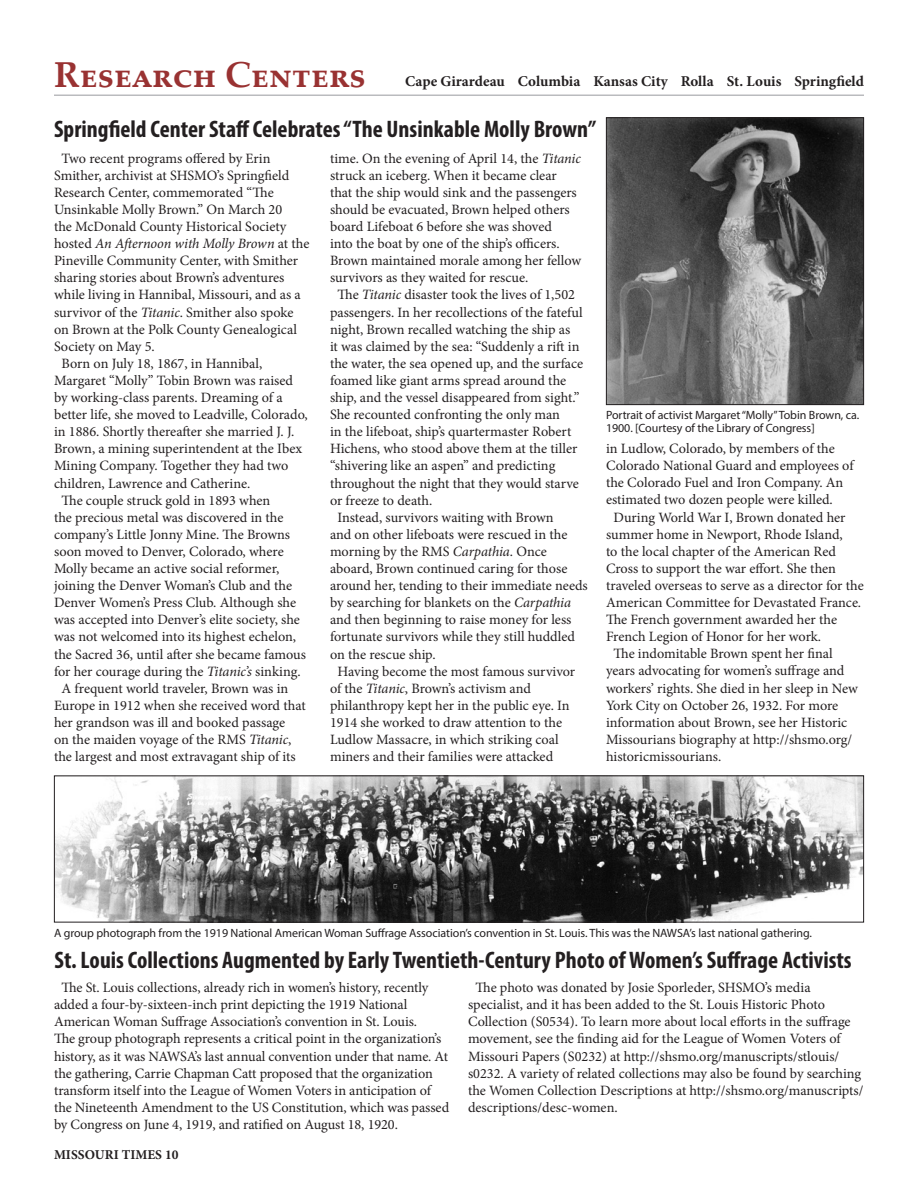
<style>
.page{position:relative;width:918px;height:1188px;background:#fff}
.page>*{position:absolute;margin:0;border:0;box-sizing:border-box;transform-origin:0 0}
.t1{font:700 36px "Palatino Linotype";color:#993232}
.headlines{font:700 condensed 24px "Myriad Pro";color:#231f20}
.t2{font:700 15px "Minion Pro";color:#231f20}
.body_copy{font:14.25px/17.1px "Minion Pro";letter-spacing:-.005em;color:#231f20}
.t3{font:700 13.5px "Minion Pro";color:#231f20}
.t4{font:12px/13.5px "Myriad Pro";letter-spacing:-.005em;color:#231f20}
.s1{font-style:italic}
</style>
<div class="page">
<hr style="left:54px;top:94px;width:810px;height:2px;background:#babbbe">
<img style="left:56px;top:778px;width:806px;height:142px">
<div style="left:54px;top:776px;width:810px;height:146px;border:1px solid #231f20"></div>
<img style="left:608px;top:119px;width:254px;height:284px">
<div style="left:606px;top:117px;width:258px;height:288px;border:1px solid #231f20"></div>
<h1 class="t1" style="left:54px;top:49px;width:313px">Research Centers</h1>
<p class="t2" style="left:405px;top:71px;width:460px">Cape Girardeau Columbia Kansas City Rolla St. Louis Springfield</p>
<p class="headlines" style="left:54px;top:114px;width:544px">Springfield Center Staff Celebrates “The Unsinkable Molly Brown”</p>
<p class="body_copy" style="left:54px;top:150px;width:257px;text-indent:8px">Two recent programs offered by Erin Smither, archivist at SHSMO’s Springfield Research Center, commemorated “The Unsinkable Molly Brown.” On March 20<br>the McDonald County Historical Society hosted <span class="s1">An Afternoon with Molly Brown</span> at the Pineville Community Center, with Smither sharing stories about Brown’s adventures while living in Hannibal, Missouri, and as a survivor of the <span class="s1">Titanic</span>. Smither also spoke on Brown at the Polk County Genealogical Society on May 5.</p>
<p class="body_copy" style="left:54px;top:355px;width:255px;text-indent:8px">Born on July 18, 1867, in Hannibal, Margaret “Molly” Tobin Brown was raised by working-class parents. Dreaming of a better life, she moved to Leadville, Colorado, in 1886. Shortly thereafter she married J. J.<br>Brown, a mining superintendent at the Ibex Mining Company. Together they had two children, Lawrence and Catherine.</p>
<p class="body_copy" style="left:54px;top:492px;width:254px;text-indent:8px">The couple struck gold in 1893 when<br>the precious metal was discovered in the company’s Little Jonny Mine. The Browns soon moved to Denver, Colorado, where Molly became an active social reformer, joining the Denver Woman’s Club and the Denver Women’s Press Club. Although she was accepted into Denver’s elite society, she was not welcomed into its highest echelon, the Sacred 36, until after she became famous for her courage during the <span class="s1">Titanic’s</span> sinking.</p>
<p class="body_copy" style="left:54px;top:680px;width:253px;text-indent:8px">A frequent world traveler, Brown was in Europe in 1912 when she received word that her grandson was ill and booked passage<br>on the maiden voyage of the RMS <span class="s1">Titanic</span>, the largest and most extravagant ship of its</p>
<p class="body_copy" style="left:330px;top:150px;width:253px">time. On the evening of April 14, the <span class="s1">Titanic </span>struck an iceberg. When it became clear that the ship would sink and the passengers should be evacuated, Brown helped others board Lifeboat 6 before she was shoved<br>into the boat by one of the ship’s officers.<br>Brown maintained morale among her fellow survivors as they waited for rescue.</p>
<p class="body_copy" style="left:330px;top:286px;width:255px;text-indent:8px">The <span class="s1">Titanic</span> disaster took the lives of 1,502 passengers. In her recollections of the fateful night, Brown recalled watching the ship as<br>it was claimed by the sea: “Suddenly a rift in the water, the sea opened up, and the surface foamed like giant arms spread around the ship, and the vessel disappeared from sight.” She recounted confronting the only man<br>in the lifeboat, ship’s quartermaster Robert Hichens, who stood above them at the tiller “shivering like an aspen” and predicting throughout the night that they would starve or freeze to death.</p>
<p class="body_copy" style="left:330px;top:509px;width:259px;text-indent:8px">Instead, survivors waiting with Brown<br>and on other lifeboats were rescued in the morning by the RMS <span class="s1">Carpathia</span>. Once aboard, Brown continued caring for those around her, tending to their immediate needs by searching for blankets on the <span class="s1">Carpathia </span>and then beginning to raise money for less fortunate survivors while they still huddled on the rescue ship.</p>
<p class="body_copy" style="left:330px;top:663px;width:247px;text-indent:8px">Having become the most famous survivor of the <span class="s1">Titanic</span>, Brown’s activism and philanthropy kept her in the public eye. In 1914 she worked to draw attention to the Ludlow Massacre, in which striking coal miners and their families were attacked</p>
<p class="t4" style="left:606px;top:408px;width:255px">Portrait of activist Margaret “Molly” Tobin Brown, ca.<br>1900. [Courtesy of the Library of Congress]</p>
<p class="body_copy" style="left:606px;top:440px;width:249px">in Ludlow, Colorado, by members of the Colorado National Guard and employees of the Colorado Fuel and Iron Company. An estimated two dozen people were killed.</p>
<p class="body_copy" style="left:606px;top:508px;width:259px;text-indent:8px">During World War I, Brown donated her summer home in Newport, Rhode Island,<br>to the local chapter of the American Red Cross to support the war effort. She then traveled overseas to serve as a director for the American Committee for Devastated France.<br>The French government awarded her the French Legion of Honor for her work.</p>
<p class="body_copy" style="left:606px;top:645px;width:253px;text-indent:8px">The indomitable Brown spent her final years advocating for women’s suffrage and workers’ rights. She died in her sleep in New York City on October 26, 1932. For more information about Brown, see her Historic Missourians biography at http://shsmo.org/ historicmissourians.</p>
<p class="t4" style="left:54px;top:926px;width:759px">A group photograph from the 1919 National American Woman Suffrage Association’s convention in St. Louis. This was the NAWSA’s last national gathering.</p>
<p class="headlines" style="left:54px;top:945px;width:799px">St. Louis Collections Augmented by Early Twentieth-Century Photo of Women’s Suffrage Activists</p>
<p class="body_copy" style="left:54px;top:979px;width:397px;text-indent:8px">The St. Louis collections, already rich in women’s history, recently added a four-by-sixteen-inch print depicting the 1919 National American Woman Suffrage Association’s convention in St. Louis.<br>The group photograph represents a critical point in the organization’s history, as it was NAWSA’s last annual convention under that name. At the gathering, Carrie Chapman Catt proposed that the organization transform itself into the League of Women Voters in anticipation of the Nineteenth Amendment to the US Constitution, which was passed by Congress on June 4, 1919, and ratified on August 18, 1920.</p>
<p class="body_copy" style="left:468px;top:979px;width:397px;text-indent:8px">The photo was donated by Josie Sporleder, SHSMO’s media specialist, and it has been added to the St. Louis Historic Photo Collection (S0534). To learn more about local efforts in the suffrage movement, see the finding aid for the League of Women Voters of Missouri Papers (S0232) at http://shsmo.org/manuscripts/stlouis/ s0232. A variety of related collections may also be found by searching the Women Collection Descriptions at http://shsmo.org/manuscripts/ descriptions/desc-women.</p>
<p class="t3" style="left:54px;top:1145px;width:126px">MISSOURI TIMES 10</p>
</div>
